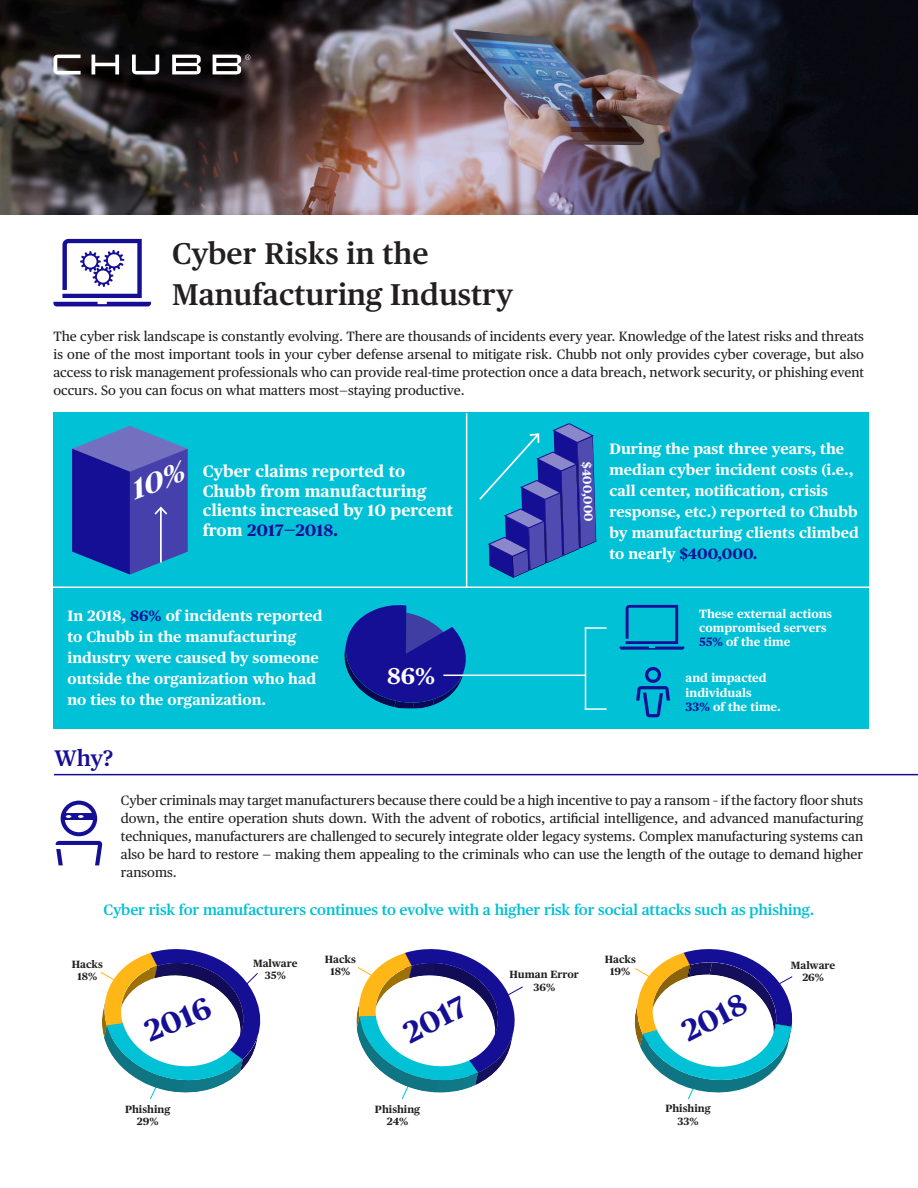
<style>
.page{position:relative;width:918px;height:1188px;background:#fff}
.page>*{position:absolute;margin:0;border:0;box-sizing:border-box;transform-origin:0 0}
.t1{font:600 30px/40.5px "Chubb Publico Text";color:#231f20}
.t2{font:700 30px "Chubb Publico Text";color:#150f96}
.t3{font:700 22.95px "Chubb Publico Text";color:#fff}
.t4{font:600 22.5px "Chubb Publico Text";color:#150f96}
.t5{font:700 16.5px/19.8px "Chubb Publico Text";color:#fff}
.t6{font:700 15px/21px "Chubb Publico Text";color:#fff}
.t7{font:600 15px "Chubb Publico Text";letter-spacing:-.01em;color:#01c1d6}
.t8{font:13.5px/18px "Chubb Publico Text";color:#231f20;text-align:justify}
.t9{font:700 12.15px "Chubb Publico Text";color:#fff}
.t10{font:700 12px/14.4px "Chubb Publico Text";color:#fff}
.t11{font:700 10.5px "Chubb Publico Text";color:#231f20}
.s1{color:#150f96}
</style>
<div class="page">
<div style="left:53px;top:412px;width:816px;height:317px;background:#01c1d6"></div>
<hr style="left:54px;top:774px;width:864px;height:1px;background:#150f96">
<img style="left:0;top:0;width:918px;height:215px">
<svg style="left:55px;top:801px;width:47px;height:64px"></svg>
<svg style="left:53px;top:239px;width:98px;height:67px"></svg>
<svg style="left:53px;top:55px;width:197px;height:19px"></svg>
<svg style="left:100px;top:949px;width:161px;height:150px"></svg>
<svg style="left:356px;top:949px;width:167px;height:150px"></svg>
<svg style="left:344px;top:605px;width:129px;height:103px"></svg>
<hr style="left:466px;top:413px;width:1px;height:175px;background:#fff">
<hr style="left:585px;top:627px;width:1px;height:83px;background:#fff">
<hr style="left:585px;top:627px;width:22px;height:2px;background:#fff">
<hr style="left:585px;top:708px;width:22px;height:2px;background:#fff">
<hr style="left:43px;top:587px;width:842px;height:1px;background:#fff">
<hr style="left:443px;top:675px;width:143px;height:1px;background:#fff">
<svg style="left:620px;top:605px;width:64px;height:45px"></svg>
<svg style="left:636px;top:667px;width:34px;height:50px"></svg>
<svg style="left:479px;top:424px;width:117px;height:154px"></svg>
<svg style="left:634px;top:949px;width:159px;height:150px"></svg>
<svg style="left:72px;top:426px;width:116px;height:149px"></svg>
<p class="t1" style="left:172px;top:231px;width:342px">Cyber Risks in the<br>Manufacturing Industry</p>
<p class="t8" style="left:53px;top:326px;width:812px">The cyber risk landscape is constantly evolving. There are thousands of incidents every year. Knowledge of the latest risks and threats is one of the most important tools in your cyber defense arsenal to mitigate risk. Chubb not only provides cyber coverage, but also access to risk management professionals who can provide real-time protection once a data breach, network security, or phishing event occurs. So you can focus on what matters most—staying productive.</p>
<p class="t5" style="left:203px;top:460px;width:252px">Cyber claims reported to<br>Chubb from manufacturing clients increased by 10 percent from <span class="s1">2017—2018.</span></p>
<p class="t6" style="left:68px;top:604px;width:256px">In 2018, <span class="s1">86%</span> of incidents reported to Chubb in the manufacturing industry were caused by someone outside the organization who had no ties to the organization.</p>
<p class="t4" style="left:54px;top:741px;width:61px">Why?</p>
<p class="t3" style="left:387px;top:658px;width:50px">86%</p>
<p class="t9" style="left:596px;top:461px;width:61px;rotate:88deg">$400,000</p>
<p class="t6" style="left:610px;top:437px;width:251px">During the past three years, the median cyber incident costs (i.e., call center, notification, crisis response, etc.) reported to Chubb by manufacturing clients climbed to nearly <span class="s1">$400,000.</span></p>
<p class="t10" style="left:699px;top:605px;width:134px">These external actions compromised servers<br><span class="s1">55%</span> of the time</p>
<p class="t10" style="left:686px;top:670px;width:97px">and impacted individuals<br><span class="s1">33%</span> of the time.</p>
<p class="t8" style="left:121px;top:790px;width:744px">Cyber criminals may target manufacturers because there could be a high incentive to pay a ransom – if the factory floor shuts down, the entire operation shuts down. With the advent of robotics, artificial intelligence, and advanced manufacturing techniques, manufacturers are challenged to securely integrate older legacy systems. Complex manufacturing systems can also be hard to restore — making them appealing to the criminals who can use the length of the outage to demand higher ransoms.</p>
<p class="t7" style="left:104px;top:898px;width:712px">Cyber risk for manufacturers continues to evolve with a higher risk for social attacks such as phishing.</p>
<p class="t11" style="left:253px;top:955px;width:46px">Malware</p>
<p class="t11" style="left:265px;top:967px;width:22px">35%</p>
<p class="t11" style="left:325px;top:951px;width:33px">Hacks</p>
<p class="t11" style="left:330px;top:963px;width:21px">18%</p>
<p class="t11" style="left:510px;top:967px;width:71px">Human Error</p>
<p class="t11" style="left:533px;top:979px;width:23px">36%</p>
<p class="t11" style="left:605px;top:951px;width:33px">Hacks</p>
<p class="t11" style="left:610px;top:963px;width:22px">19%</p>
<p class="t11" style="left:72px;top:956px;width:33px">Hacks</p>
<p class="t11" style="left:77px;top:968px;width:21px">18%</p>
<p class="t11" style="left:791px;top:957px;width:46px">Malware</p>
<p class="t11" style="left:802px;top:969px;width:23px">26%</p>
<p class="t2" style="left:673px;top:1012px;width:70px;rotate:-27deg">2018</p>
<p class="t2" style="left:395px;top:1013px;width:68px;rotate:-27deg">2017</p>
<p class="t2" style="left:137px;top:1011px;width:71px;rotate:-23deg">2016</p>
<p class="t11" style="left:125px;top:1101px;width:47px">Phishing</p>
<p class="t11" style="left:137px;top:1113px;width:23px">29%</p>
<p class="t11" style="left:375px;top:1101px;width:47px">Phishing</p>
<p class="t11" style="left:387px;top:1113px;width:23px">24%</p>
<p class="t11" style="left:665px;top:1101px;width:47px">Phishing</p>
<p class="t11" style="left:677px;top:1113px;width:23px">33%</p>
</div>
